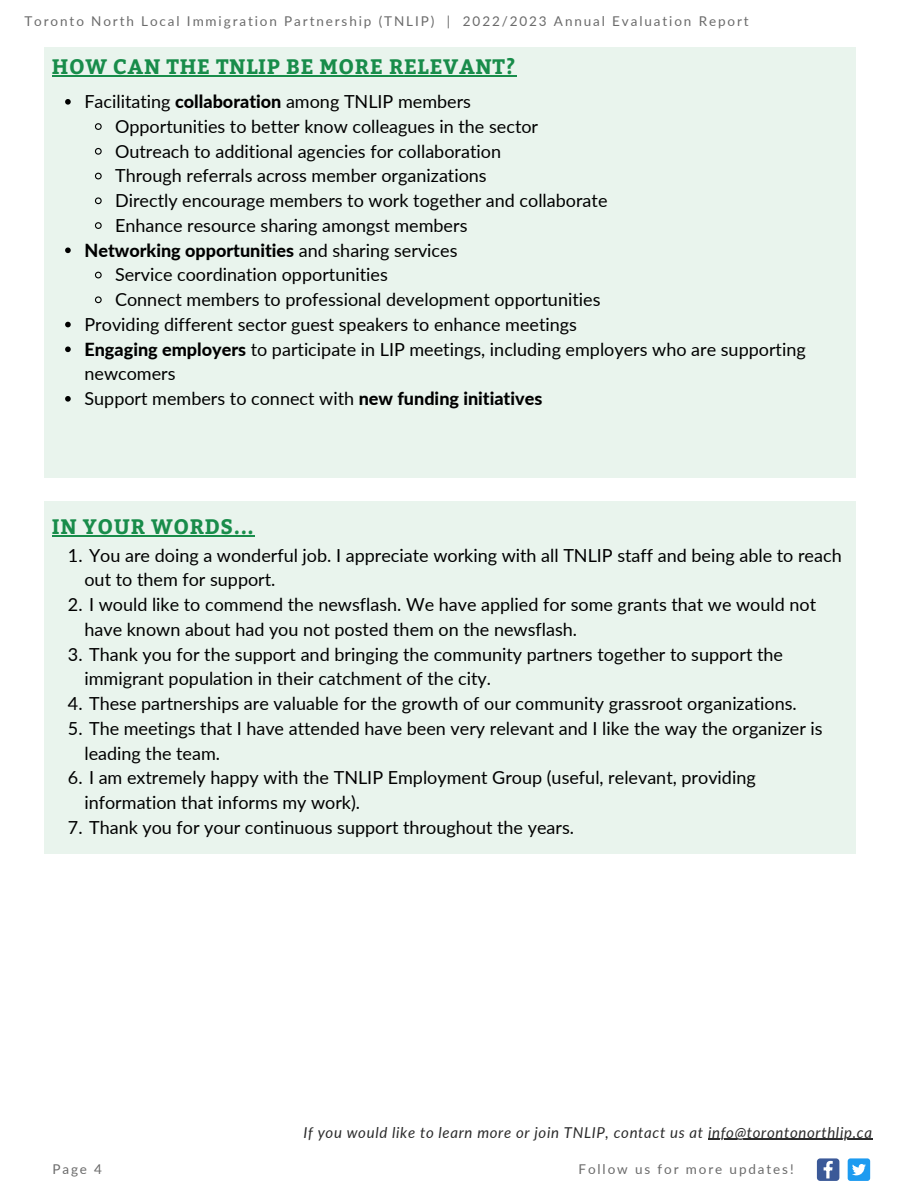
<style>
.page{position:relative;width:918px;height:1188px;background:#fff}
.page>*{position:absolute;margin:0;border:0;box-sizing:border-box;transform-origin:0 0}
.t1{font:700 20.85px "Bitter";letter-spacing:.03em;color:#188c4a}
.t2{font:18px/24.8px "Lato";color:#000}
.t3{font:800 18px "Lato";color:#000}
.t4{font:italic 15px "Lato";letter-spacing:.045em;color:#2b2b2b}
.t5{font:13.5px "Lato";letter-spacing:.14em;color:#6b6b6b}
.s1{font-weight:800}
.s2{font-weight:400}
</style>
<div class="page">
<div style="left:45px;top:47px;width:811px;height:431px;background:#e9f4ed"></div>
<svg style="left:65px;top:99px;width:6px;height:6px"></svg>
<svg style="left:94px;top:123px;width:8px;height:7px"></svg>
<svg style="left:94px;top:147px;width:8px;height:8px"></svg>
<svg style="left:94px;top:172px;width:8px;height:8px"></svg>
<svg style="left:94px;top:197px;width:8px;height:8px"></svg>
<svg style="left:94px;top:222px;width:8px;height:7px"></svg>
<svg style="left:65px;top:248px;width:6px;height:5px"></svg>
<svg style="left:94px;top:271px;width:8px;height:8px"></svg>
<svg style="left:94px;top:296px;width:8px;height:8px"></svg>
<svg style="left:65px;top:322px;width:6px;height:5px"></svg>
<svg style="left:65px;top:346px;width:6px;height:6px"></svg>
<svg style="left:65px;top:396px;width:6px;height:6px"></svg>
<hr style="left:52px;top:75px;width:464px;height:1px;background:#188c4a">
<div style="left:45px;top:502px;width:811px;height:352px;background:#e9f4ed"></div>
<hr style="left:52px;top:535px;width:202px;height:1px;background:#188c4a">
<svg style="left:817px;top:1158px;width:22px;height:23px"></svg>
<div style="left:848px;top:1158px;width:22px;height:23px;background:#1d9bf0;border-radius:3px"></div>
<svg style="left:852px;top:1164px;width:14px;height:11px"></svg>
<hr style="left:708px;top:1139px;width:165px;height:1px;background:#2b2b2b">
<p class="t5" style="left:24px;top:13px;width:726px">Toronto North Local Immigration Partnership (TNLIP) | 2022/2023 Annual Evaluation Report</p>
<p class="t1" style="left:52px;top:51px;width:465px">HOW CAN THE TNLIP BE MORE RELEVANT?</p>
<p class="t2" style="left:84px;top:89px;width:388px">Facilitating <span class="s1">collaboration</span> among TNLIP members</p>
<p class="t2" style="left:115px;top:113px;width:425px">Opportunities to better know colleagues in the sector</p>
<p class="t2" style="left:115px;top:138px;width:388px">Outreach to additional agencies for collaboration</p>
<p class="t2" style="left:115px;top:163px;width:373px">Through referrals across member organizations</p>
<p class="t2" style="left:115px;top:188px;width:494px">Directly encourage members to work together and collaborate</p>
<p class="t2" style="left:115px;top:212px;width:354px">Enhance resource sharing amongst members</p>
<p class="t3" style="left:84px;top:239px;width:375px">Networking opportunities <span class="s2">and sharing services</span></p>
<p class="t2" style="left:115px;top:262px;width:274px">Service coordination opportunities</p>
<p class="t2" style="left:115px;top:287px;width:487px">Connect members to professional development opportunities</p>
<p class="t2" style="left:84px;top:311px;width:494px">Providing different sector guest speakers to enhance meetings</p>
<p class="t2" style="left:84px;top:336px;width:723px"><span class="s1">Engaging employers</span> to participate in LIP meetings, including employers who are supporting newcomers</p>
<p class="t2" style="left:84px;top:386px;width:459px">Support members to connect with <span class="s1">new funding initiatives</span></p>
<p class="t1" style="left:52px;top:511px;width:203px">IN YOUR WORDS...</p>
<p class="t2" style="left:84px;top:542px;width:759px;text-indent:-16px">1. You are doing a wonderful job. I appreciate working with all TNLIP staff and being able to reach out to them for support.</p>
<p class="t2" style="left:84px;top:592px;width:733px;text-indent:-16px">2. I would like to commend the newsflash. We have applied for some grants that we would not have known about had you not posted them on the newsflash.</p>
<p class="t2" style="left:84px;top:641px;width:700px;text-indent:-16px">3. Thank you for the support and bringing the community partners together to support the immigrant population in their catchment of the city.</p>
<p class="t2" style="left:68px;top:691px;width:730px">4. These partnerships are valuable for the growth of our community grassroot organizations.</p>
<p class="t2" style="left:84px;top:715px;width:740px;text-indent:-16px">5. The meetings that I have attended have been very relevant and I like the way the organizer is leading the team.</p>
<p class="t2" style="left:84px;top:765px;width:673px;text-indent:-16px">6. I am extremely happy with the TNLIP Employment Group (useful, relevant, providing information that informs my work).</p>
<p class="t2" style="left:68px;top:814px;width:508px">7. Thank you for your continuous support throughout the years.</p>
<p class="t4" style="left:303px;top:1123px;width:570px">If you would like to learn more or join TNLIP, contact us at info@torontonorthlip.ca</p>
<p class="t5" style="left:52px;top:1161px;width:51px">Page 4</p>
<p class="t5" style="left:579px;top:1161px;width:217px">Follow us for more updates!</p>
</div>
